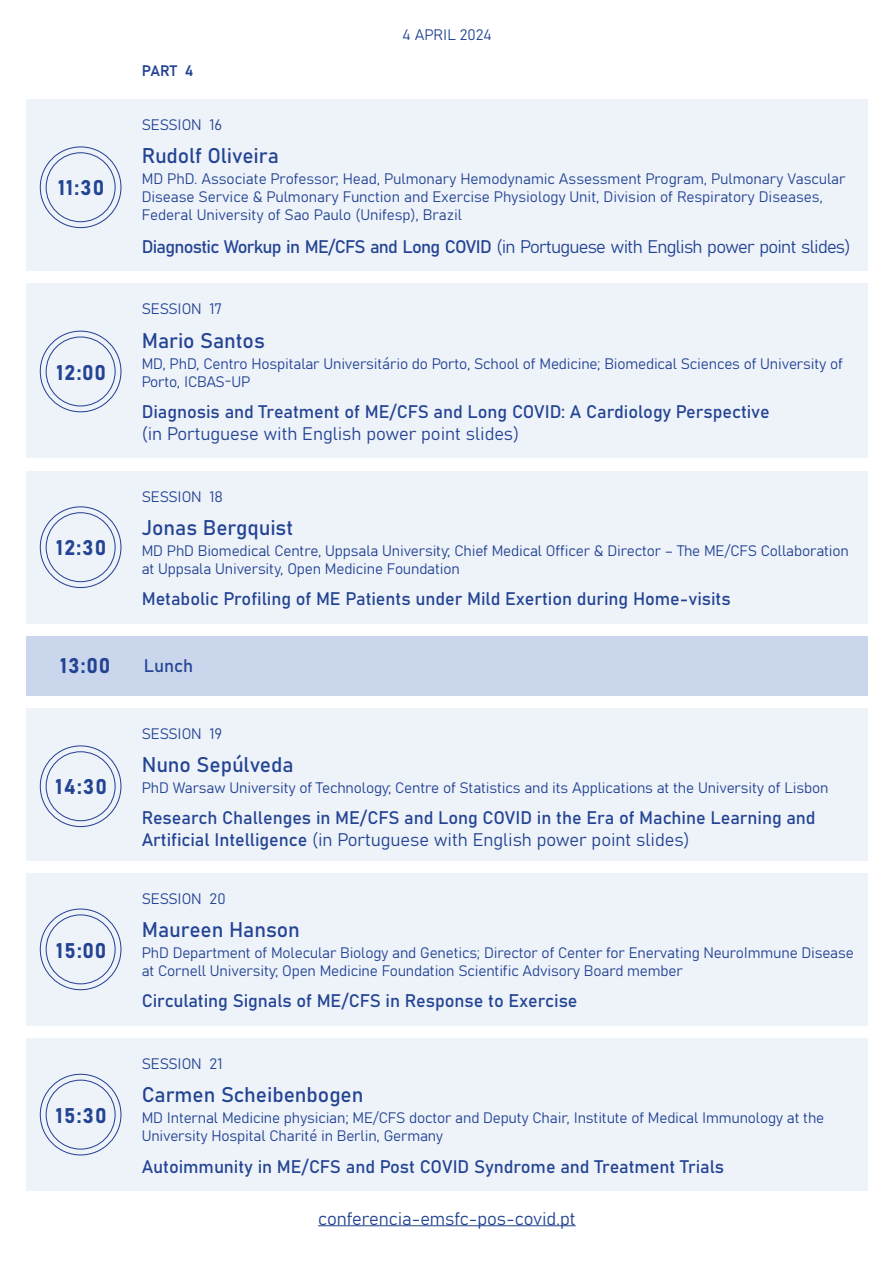
<style>
.page{position:relative;width:893px;height:1263px;background:#fff}
.page>*{position:absolute;margin:0;border:0;box-sizing:border-box;transform-origin:0 0}
.t1{font:21px "Bahnschrift";letter-spacing:-.005em;color:#234493}
.t2{font:18px/21.6px "Bahnschrift";letter-spacing:-.005em;color:#234493}
.t3{font:18px "Bahnschrift";letter-spacing:-.04em;color:#234493}
.t4{font:15px/18px "Bahnschrift";letter-spacing:-.01em;color:#234493}
</style>
<div class="page">
<div style="left:26px;top:99px;width:841px;height:172px;background:#eef2f9"></div>
<div style="left:40px;top:147px;width:81px;height:81px;border:1px solid #223e92;border-radius:50%"></div>
<div style="left:46px;top:152px;width:69px;height:70px;border:1px solid #223e92;border-radius:50%"></div>
<div style="left:26px;top:283px;width:841px;height:175px;background:#eef2f9"></div>
<div style="left:40px;top:331px;width:81px;height:81px;border:1px solid #223e92;border-radius:50%"></div>
<div style="left:46px;top:337px;width:69px;height:69px;border:1px solid #223e92;border-radius:50%"></div>
<div style="left:26px;top:471px;width:841px;height:153px;background:#eef2f9"></div>
<div style="left:40px;top:507px;width:81px;height:81px;border:1px solid #223e92;border-radius:50%"></div>
<div style="left:46px;top:512px;width:69px;height:70px;border:1px solid #223e92;border-radius:50%"></div>
<div style="left:26px;top:636px;width:841px;height:59px;background:#c9d6ec"></div>
<div style="left:26px;top:708px;width:841px;height:153px;background:#eef2f9"></div>
<div style="left:40px;top:746px;width:81px;height:81px;border:1px solid #223e92;border-radius:50%"></div>
<div style="left:46px;top:751px;width:69px;height:70px;border:1px solid #223e92;border-radius:50%"></div>
<div style="left:26px;top:873px;width:841px;height:153px;background:#eef2f9"></div>
<div style="left:40px;top:909px;width:81px;height:81px;border:1px solid #223e92;border-radius:50%"></div>
<div style="left:46px;top:914px;width:69px;height:70px;border:1px solid #223e92;border-radius:50%"></div>
<div style="left:26px;top:1038px;width:841px;height:153px;background:#eef2f9"></div>
<div style="left:40px;top:1074px;width:81px;height:81px;border:1px solid #223e92;border-radius:50%"></div>
<div style="left:46px;top:1080px;width:69px;height:69px;border:1px solid #223e92;border-radius:50%"></div>
<hr style="left:318px;top:1225px;width:258px;height:1px;background:#234493">
<p class="t4" style="left:142px;top:61px;width:53px">PART 4</p>
<p class="t4" style="left:142px;top:115px;width:82px">SESSION 16</p>
<h1 class="t1" style="left:142px;top:140px;width:139px">Rudolf Oliveira</h1>
<p class="t4" style="left:402px;top:25px;width:91px">4 APRIL 2024</p>
<h1 class="t1" style="left:58px;top:172px;width:48px">11:30</h1>
<p class="t4" style="left:142px;top:169px;width:705px">MD PhD. Associate Professor; Head, Pulmonary Hemodynamic Assessment Program, Pulmonary Vascular<br>Disease Service &amp; Pulmonary Function and Exercise Physiology Unit, Division of Respiratory Diseases,<br>Federal University of Sao Paulo (Unifesp), Brazil</p>
<p class="t3" style="left:142px;top:232px;width:710px">Diagnostic Workup in ME/CFS and Long COVID (in Portuguese with English power point slides)</p>
<p class="t4" style="left:142px;top:299px;width:82px">SESSION 17</p>
<h1 class="t1" style="left:142px;top:324px;width:125px">Mario Santos</h1>
<h1 class="t1" style="left:56px;top:356px;width:51px">12:00</h1>
<p class="t4" style="left:142px;top:353px;width:703px">MD, PhD, Centro Hospitalar Universitário do Porto, School of Medicine; Biomedical Sciences of University of<br>Porto, ICBAS-UP</p>
<p class="t2" style="left:142px;top:400px;width:629px">Diagnosis and Treatment of ME/CFS and Long COVID: A Cardiology Perspective (in Portuguese with English power point slides)</p>
<p class="t4" style="left:142px;top:486px;width:83px">SESSION 18</p>
<h1 class="t1" style="left:142px;top:512px;width:153px">Jonas Bergquist</h1>
<h1 class="t1" style="left:56px;top:532px;width:52px">12:30</h1>
<p class="t4" style="left:142px;top:541px;width:709px">MD PhD Biomedical Centre, Uppsala University; Chief Medical Officer &amp; Director – The ME/CFS Collaboration at Uppsala University, Open Medicine Foundation</p>
<p class="t2" style="left:142px;top:587px;width:591px">Metabolic Profiling of ME Patients under Mild Exertion during Home-visits</p>
<h1 class="t1" style="left:60px;top:650px;width:52px">13:00</h1>
<p class="t2" style="left:144px;top:654px;width:51px">Lunch</p>
<p class="t4" style="left:142px;top:723px;width:82px">SESSION 19</p>
<h1 class="t1" style="left:142px;top:748px;width:153px">Nuno Sepúlveda</h1>
<h1 class="t1" style="left:56px;top:771px;width:53px">14:30</h1>
<p class="t4" style="left:142px;top:777px;width:688px">PhD Warsaw University of Technology; Centre of Statistics and its Applications at the University of Lisbon</p>
<p class="t2" style="left:142px;top:806px;width:675px">Research Challenges in ME/CFS and Long COVID in the Era of Machine Learning and<br>Artificial Intelligence (in Portuguese with English power point slides)</p>
<p class="t4" style="left:142px;top:888px;width:85px">SESSION 20</p>
<h1 class="t1" style="left:142px;top:914px;width:160px">Maureen Hanson</h1>
<h1 class="t1" style="left:56px;top:934px;width:52px">15:00</h1>
<p class="t4" style="left:142px;top:943px;width:714px">PhD Department of Molecular Biology and Genetics; Director of Center for Enervating NeuroImmune Disease at Cornell University; Open Medicine Foundation Scientific Advisory Board member</p>
<p class="t2" style="left:142px;top:989px;width:437px">Circulating Signals of ME/CFS in Response to Exercise</p>
<p class="t4" style="left:142px;top:1054px;width:82px">SESSION 21</p>
<h1 class="t1" style="left:142px;top:1079px;width:223px">Carmen Scheibenbogen</h1>
<h1 class="t1" style="left:56px;top:1099px;width:52px">15:30</h1>
<p class="t4" style="left:142px;top:1108px;width:684px">MD Internal Medicine physician; ME/CFS doctor and Deputy Chair, Institute of Medical Immunology at the<br>University Hospital Charité in Berlin, Germany</p>
<p class="t2" style="left:142px;top:1154px;width:584px">Autoimmunity in ME/CFS and Post COVID Syndrome and Treatment Trials</p>
<p class="t2" style="left:318px;top:1206px;width:259px">conferencia-emsfc-pos-covid.pt</p>
</div>
